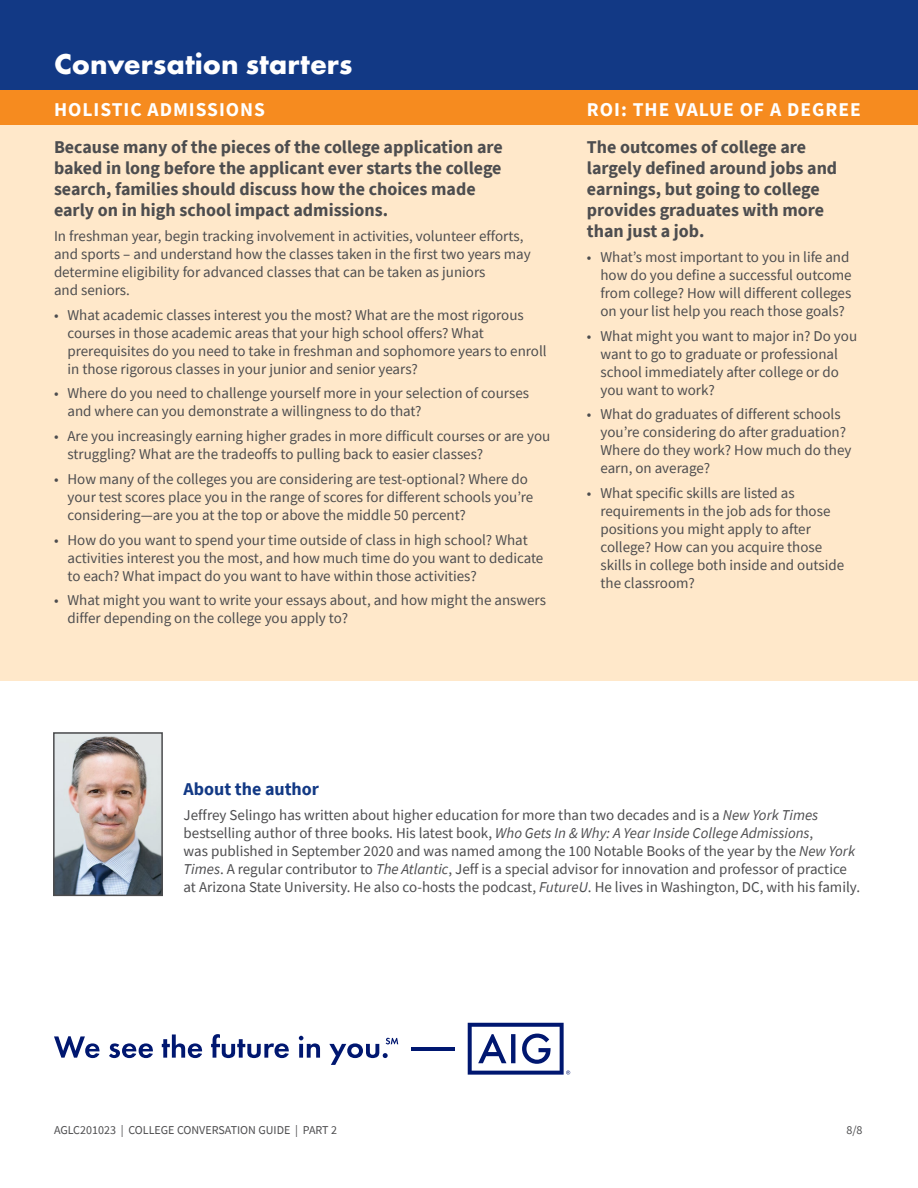
<style>
.page{position:relative;width:918px;height:1188px;background:#fff}
.page>*{position:absolute;margin:0;border:0;box-sizing:border-box;transform-origin:0 0}
.t1{font:700 30px "Futura PT";color:#fff}
.t2{font:700 19.5px "Source Sans Pro";letter-spacing:.05em;color:#fff}
.t3{font:700 18px/21px "Source Sans Pro";color:#4d4d4f}
.t4{font:700 18px "Source Sans Pro";color:#123985}
.t5{font:15px/18px "Source Sans Pro";color:#4d4d4f}
.t6{font:12px "Source Sans Pro";color:#4d4d4f}
.s1{font-style:italic}
</style>
<div class="page">
<div style="left:0;top:0;width:918px;height:91px;background:#123985"></div>
<div style="left:0;top:91px;width:918px;height:35px;background:#f68b1f"></div>
<div style="left:0;top:125px;width:918px;height:555px;background:#ffe8ca"></div>
<img style="left:56px;top:735px;width:104px;height:158px">
<div style="left:53px;top:732px;width:110px;height:164px;border:2px solid #4d4d4f"></div>
<hr style="left:411px;top:1047px;width:44px;height:4px;background:#001770">
<svg style="left:54px;top:1036px;width:45px;height:22px"></svg>
<svg style="left:109px;top:1043px;width:44px;height:15px"></svg>
<svg style="left:162px;top:1034px;width:40px;height:24px"></svg>
<svg style="left:211px;top:1034px;width:78px;height:24px"></svg>
<svg style="left:299px;top:1036px;width:21px;height:22px"></svg>
<svg style="left:329px;top:1038px;width:69px;height:27px"></svg>
<svg style="left:468px;top:1023px;width:102px;height:52px"></svg>
<h1 class="t1" style="left:54px;top:44px;width:300px">Conversation starters</h1>
<h2 class="t2" style="left:54px;top:96px;width:213px">HOLISTIC ADMISSIONS</h2>
<h2 class="t2" style="left:587px;top:96px;width:275px">ROI: THE VALUE OF A DEGREE</h2>
<p class="t3" style="left:54px;top:136px;width:450px">Because many of the pieces of the college application are baked in long before the applicant ever starts the college search, families should discuss how the choices made early on in high school impact admissions.</p>
<p class="t5" style="left:54px;top:227px;width:478px">In freshman year, begin tracking involvement in activities, volunteer efforts, and sports – and understand how the classes taken in the first two years may determine eligibility for advanced classes that can be taken as juniors<br>and seniors.</p>
<p class="t5" style="left:68px;top:306px;width:481px;text-indent:-14px">• What academic classes interest you the most? What are the most rigorous courses in those academic areas that your high school offers? What prerequisites do you need to take in freshman and sophomore years to enroll in those rigorous classes in your junior and senior years?</p>
<p class="t5" style="left:68px;top:384px;width:463px;text-indent:-14px">• Where do you need to challenge yourself more in your selection of courses and where can you demonstrate a willingness to do that?</p>
<p class="t5" style="left:68px;top:427px;width:484px;text-indent:-14px">• Are you increasingly earning higher grades in more difficult courses or are you struggling? What are the tradeoffs to pulling back to easier classes?</p>
<p class="t5" style="left:68px;top:470px;width:467px;text-indent:-14px">• How many of the colleges you are considering are test-optional? Where do your test scores place you in the range of scores for different schools you’re considering—are you at the top or above the middle 50 percent?</p>
<p class="t5" style="left:68px;top:531px;width:477px;text-indent:-14px">• How do you want to spend your time outside of class in high school? What activities interest you the most, and how much time do you want to dedicate to each? What impact do you want to have within those activities?</p>
<p class="t5" style="left:68px;top:591px;width:480px;text-indent:-14px">• What might you want to write your essays about, and how might the answers differ depending on the college you apply to?</p>
<p class="t3" style="left:587px;top:136px;width:252px">The outcomes of college are largely defined around jobs and earnings, but going to college provides graduates with more than just a job.</p>
<p class="t5" style="left:600px;top:248px;width:253px;text-indent:-14px">• What’s most important to you in life and how do you define a successful outcome from college? How will different colleges on your list help you reach those goals?</p>
<p class="t5" style="left:600px;top:327px;width:258px;text-indent:-14px">• What might you want to major in? Do you want to go to graduate or professional school immediately after college or do you want to work?</p>
<p class="t5" style="left:600px;top:405px;width:253px;text-indent:-14px">• What do graduates of different schools you’re considering do after graduation?<br>Where do they work? How much do they earn, on average?</p>
<p class="t5" style="left:600px;top:484px;width:245px;text-indent:-14px">• What specific skills are listed as requirements in the job ads for those positions you might apply to after college? How can you acquire those skills in college both inside and outside the classroom?</p>
<p class="t4" style="left:184px;top:777px;width:137px">About the author</p>
<p class="t5" style="left:184px;top:806px;width:678px">Jeffrey Selingo has written about higher education for more than two decades and is a <span class="s1">New York Times </span>bestselling author of three books. His latest book, <span class="s1">Who Gets In &amp; Why: A Year Inside College Admissions</span>,<br>was published in September 2020 and was named among the 100 Notable Books of the year by the <span class="s1">New York Times</span>. A regular contributor to <span class="s1">The Atlantic</span>, Jeff is a special advisor for innovation and professor of practice at Arizona State University. He also co-hosts the podcast, <span class="s1">FutureU</span>. He lives in Washington, DC, with his family.</p>
<p class="t6" style="left:54px;top:1122px;width:285px">AGLC201023 | COLLEGE CONVERSATION GUIDE | PART 2</p>
<p class="t6" style="left:846px;top:1122px;width:18px">8/8</p>
</div>
